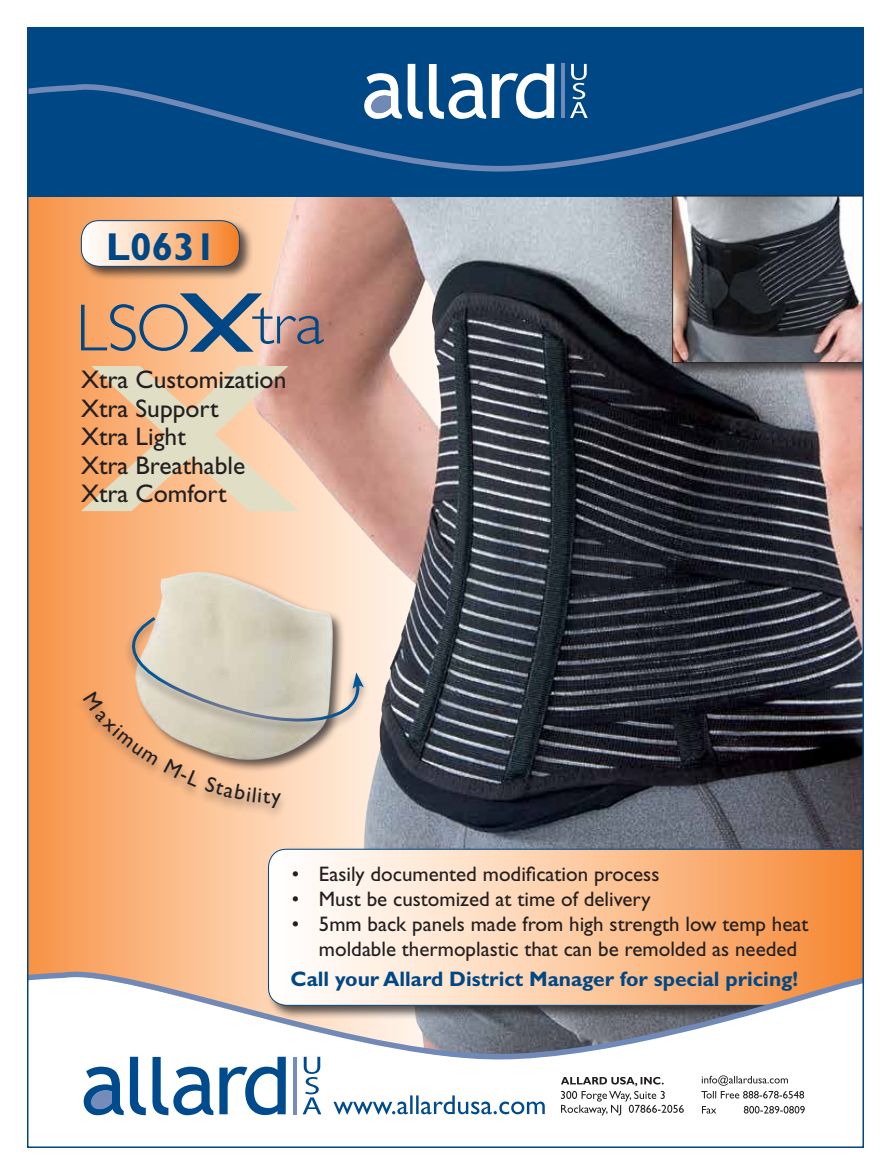
<style>
.page{position:relative;width:891px;height:1175px;background:#fff}
.page>*{position:absolute;margin:0;border:0;box-sizing:border-box;transform-origin:0 0}
.t1{font:700 39px "Gill Sans Std";color:#004785}
.t2{font:25.5px/28.5px "Gill Sans Std";color:#231f20}
.t3{font:21.75px "Gill Sans Std";color:#231f20}
.t4{font:21px/25.2px "Gill Sans Std";color:#231f20}
.t5{font:700 21px "Gill Sans Std";color:#004785}
</style>
<div class="page">
<svg style="left:30px;top:196px;width:224px;height:768px;background:#f8aa6d"></svg>
<img style="left:254px;top:196px;width:607px;height:768px">
<svg style="left:81px;top:293px;width:243px;height:59px;background:#b99b8a"></svg>
<svg style="left:81px;top:366px;width:218px;height:145px;background:#ecc8a3"></svg>
<svg style="left:268px;top:849px;width:593px;height:115px;background:#f9c8a2"></svg>
<div style="left:27px;top:27px;width:837px;height:169px;background:#004785"></div>
<svg style="left:30px;top:77px;width:831px;height:95px"></svg>
<hr style="left:561px;top:64px;width:3px;height:54px;background:#7189b7">
<svg style="left:408px;top:64px;width:15px;height:55px"></svg>
<svg style="left:429px;top:64px;width:57px;height:55px"></svg>
<svg style="left:492px;top:64px;width:62px;height:55px"></svg>
<svg style="left:364px;top:73px;width:38px;height:46px"></svg>
<svg style="left:570px;top:64px;width:18px;height:54px"></svg>
<svg style="left:30px;top:964px;width:831px;height:100px"></svg>
<hr style="left:293px;top:1056px;width:4px;height:58px;background:#758cbb">
<svg style="left:130px;top:1056px;width:16px;height:59px"></svg>
<svg style="left:152px;top:1056px;width:61px;height:59px"></svg>
<svg style="left:219px;top:1056px;width:67px;height:59px"></svg>
<svg style="left:84px;top:1066px;width:40px;height:49px"></svg>
<svg style="left:303px;top:1056px;width:18px;height:58px"></svg>
<svg style="left:333px;top:1095px;width:212px;height:19px"></svg>
<svg style="left:702px;top:1105px;width:103px;height:8px"></svg>
<svg style="left:701px;top:1075px;width:103px;height:23px"></svg>
<svg style="left:561px;top:1076px;width:123px;height:39px"></svg>
<div style="left:670px;top:194px;width:194px;height:183px;background:#231f20;opacity:.75"></div>
<img style="left:674px;top:198px;width:187px;height:163px">
<div style="left:672px;top:196px;width:192px;height:167px;border:1px solid #231f20"></div>
<div style="left:79px;top:218px;width:175px;height:63px;background:#231f20;opacity:.75"></div>
<svg style="left:81px;top:221px;width:158px;height:45px;background:#f8c39a"></svg>
<div style="left:81px;top:220px;width:159px;height:47px;border:1px solid #004785;border-radius:18px"></div>
<img style="left:124px;top:560px;width:217px;height:55px">
<div style="left:124px;top:615px;width:247px;height:120px;background:#ffead9"></div>
<div style="left:75px;top:690px;width:213px;height:131px;background:#231f20;opacity:.47"></div>
<svg style="left:83px;top:615px;width:281px;height:188px;background:#dec0a4"></svg>
<h1 class="t1" style="left:106px;top:223px;width:112px">L0631</h1>
<p class="t2" style="left:81px;top:366px;width:207px">Xtra Customization<br>Xtra Support<br>Xtra Light<br>Xtra Breathable<br>Xtra Comfort</p>
<p class="t3" style="left:272px;top:783px;width:11px">y</p>
<p class="t4" style="left:292px;top:861px;width:369px">• Easily documented modification process</p>
<p class="t4" style="left:292px;top:886px;width:360px">• Must be customized at time of delivery</p>
<p class="t4" style="left:319px;top:911px;width:491px;text-indent:-27px">• 5mm back panels made from high strength low temp heat moldable thermoplastic that can be remolded as needed</p>
<p class="t5" style="left:291px;top:966px;width:509px">Call your Allard District Manager for special pricing!</p>
</div>
